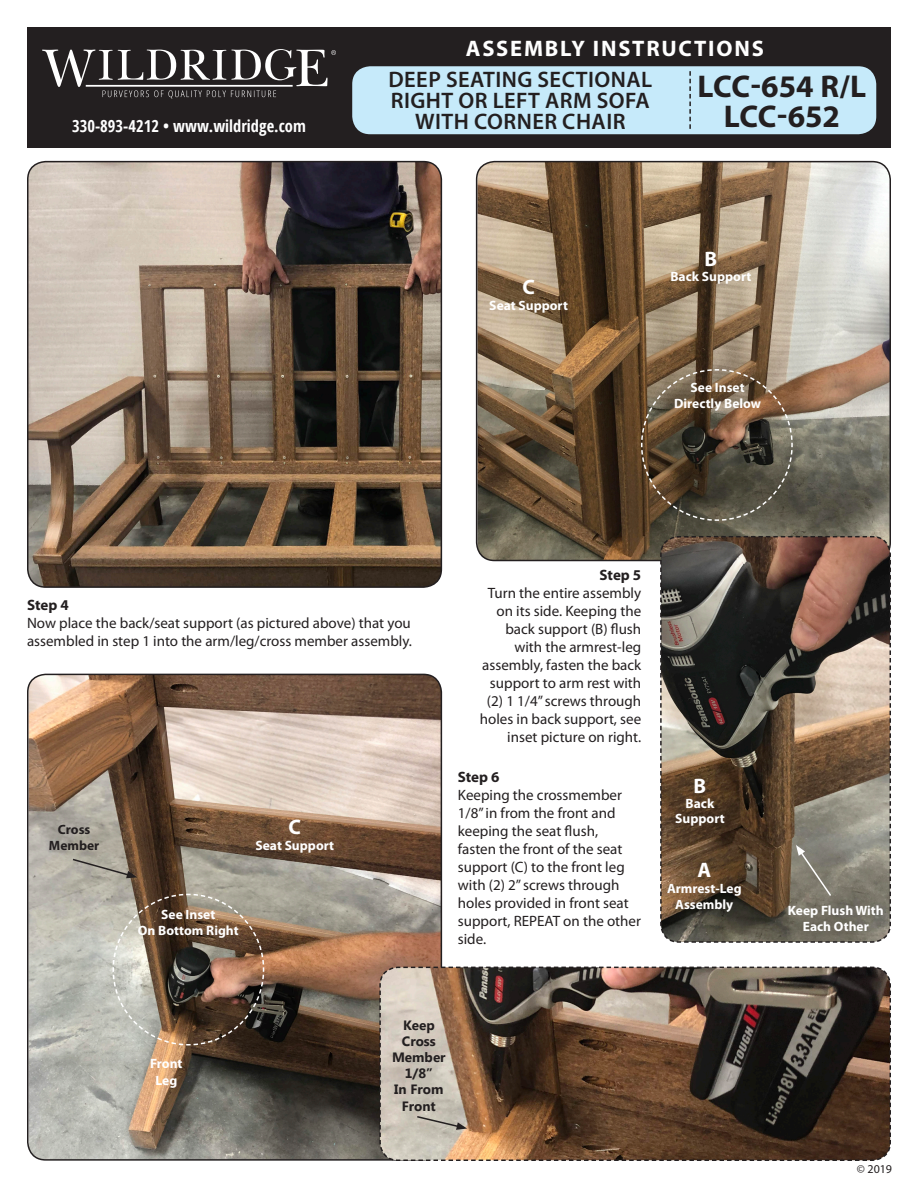
<style>
.page{position:relative;width:918px;height:1188px;background:#fff}
.page>*{position:absolute;margin:0;border:0;box-sizing:border-box;transform-origin:0 0}
.t1{font:700 31.5px/30px "Myriad Pro";color:#231f20;text-align:center}
.t2{font:600 22.5px/21px "Myriad Pro";letter-spacing:.02em;color:#231f20}
.t3{font:700 22.5px "Myriad Pro";letter-spacing:.08em;color:#fff}
.t4{font:700 21px "Myriad Pro";color:#fff}
.t5{font:700 16.5px "Open Sans Condensed";color:#fff}
.t6{font:15px/18px "Myriad Pro";color:#231f20}
.t7{font:700 15px "Myriad Pro";color:#231f20}
.t8{font:700 13.5px/16.2px "Myriad Pro";color:#fff;text-align:center}
.t9{font:700 13.5px/16.2px "Myanmar Text";color:#231f20;text-align:center}
.t10{font:700 13.5px "Myriad Pro";color:#231f20}
.t11{font:12px "Myriad Pro";color:#231f20}
</style>
<div class="page">
<div style="left:27px;top:27px;width:864px;height:120px;background:#231f20"></div>
<div style="left:352px;top:66px;width:524px;height:68px;background:#c6eafa;border-radius:18px"></div>
<svg style="left:42px;top:49px;width:294px;height:50px"></svg>
<svg style="left:689px;top:71px;width:2px;height:58px"></svg>
<img style="left:28px;top:162px;width:413px;height:425px">
<div style="left:27px;top:161px;width:415px;height:427px;border:2px solid #231f20;border-radius:18px"></div>
<img style="left:477px;top:162px;width:413px;height:399px">
<div style="left:476px;top:161px;width:415px;height:400px;border:2px solid #231f20;border-radius:18px"></div>
<svg style="left:640px;top:368px;width:154px;height:154px;background:#61523f"></svg>
<img style="left:659px;top:535px;width:232px;height:408px">
<svg style="left:796px;top:845px;width:37px;height:53px;background:#888479"></svg>
<img style="left:28px;top:674px;width:413px;height:486px">
<div style="left:27px;top:674px;width:415px;height:487px;border:2px solid #231f20;border-radius:18px"></div>
<img style="left:379px;top:966px;width:512px;height:195px">
<img style="left:112px;top:893px;width:153px;height:153px">
<svg style="left:415px;top:1115px;width:52px;height:15px"></svg>
<svg style="left:71px;top:858px;width:66px;height:20px"></svg>
<h2 class="t3" style="left:466px;top:34px;width:300px">Assembly Instructions</h2>
<h2 class="t2" style="left:388px;top:69px;width:265px">DEEP SEATING SECTIONAL<br>RIGHT OR LEFT ARM SOFA</h2>
<h1 class="t1" style="left:697px;top:71px;width:167px">LCC-654 R/L lcc-652</h1>
<p class="t5" style="left:72px;top:114px;width:235px">330-893-4212 • www.wildridge.com</p>
<h2 class="t2" style="left:415px;top:111px;width:212px">WITH CORNER CHAIR</h2>
<p class="t4" style="left:522px;top:273px;width:13px">C</p>
<p class="t8" style="left:489px;top:297px;width:80px">Seat Support</p>
<p class="t4" style="left:705px;top:245px;width:12px">B</p>
<p class="t8" style="left:670px;top:268px;width:82px">Back Support</p>
<p class="t8" style="left:691px;top:379px;width:56px">See Inset</p>
<p class="t8" style="left:674px;top:395px;width:89px">Directly Below</p>
<p class="t7" style="left:27px;top:595px;width:43px">Step 4</p>
<p class="t6" style="left:27px;top:613px;width:387px">Now place the back/seat support (as pictured above) that you assembled in step 1 into the arm/leg/cross member assembly.</p>
<p class="t10" style="left:58px;top:820px;width:34px">Cross</p>
<p class="t10" style="left:49px;top:836px;width:52px">Member</p>
<p class="t4" style="left:289px;top:813px;width:13px">C</p>
<p class="t8" style="left:255px;top:837px;width:80px">Seat Support</p>
<p class="t8" style="left:161px;top:906px;width:56px">See Inset</p>
<p class="t8" style="left:138px;top:922px;width:102px">On Bottom Right</p>
<p class="t7" style="left:600px;top:565px;width:43px">Step 5</p>
<p class="t6" style="left:480px;top:583px;width:163px;text-align:right">Turn the entire assembly on its side. Keeping the back support (B) flush with the armrest-leg assembly, fasten the back support to arm rest with (2) 1 1/4” screws through holes in back support, see inset picture on right.</p>
<p class="t7" style="left:458px;top:767px;width:43px">Step 6</p>
<p class="t6" style="left:458px;top:785px;width:185px">Keeping the crossmember<br>1/8” in from the front and keeping the seat flush,<br>fasten the front of the seat support (C) to the front leg with (2) 2” screws through holes provided in front seat support, REPEAT on the other side.</p>
<p class="t4" style="left:694px;top:772px;width:12px">B</p>
<p class="t8" style="left:675px;top:795px;width:51px;line-height:15px">Back<br>Support</p>
<p class="t4" style="left:697px;top:856px;width:15px">A</p>
<p class="t8" style="left:667px;top:880px;width:76px">Armrest-Leg<br>Assembly</p>
<p class="t8" style="left:150px;top:1055px;width:34px">Front</p>
<p class="t8" style="left:155px;top:1071px;width:23px">Leg</p>
<p class="t9" style="left:403px;top:1017px;width:33px">Keep</p>
<p class="t9" style="left:392px;top:1033px;width:55px">Cross<br>Member<br>1/8”</p>
<p class="t9" style="left:394px;top:1082px;width:51px">In From<br>Front</p>
<p class="t8" style="left:788px;top:902px;width:97px">Keep Flush With<br>Each Other</p>
<p class="t11" style="left:857px;top:1161px;width:37px">© 2019</p>
</div>
